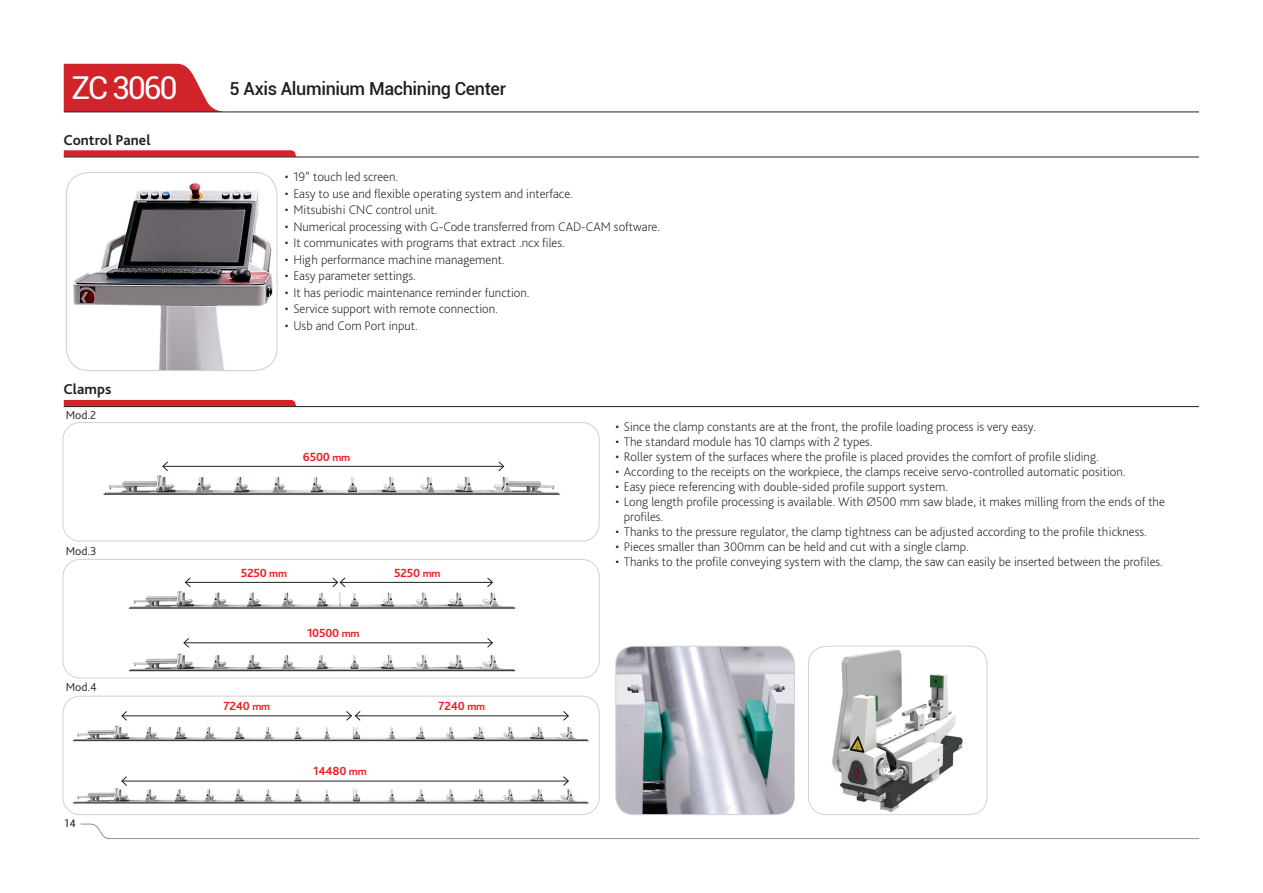
<style>
.page{position:relative;width:1263px;height:893px;background:#fff}
.page>*{position:absolute;margin:0;border:0;box-sizing:border-box;transform-origin:0 0}
.t1{font:31.5px "Roboto";letter-spacing:-.06em;color:#fff}
.t2{font:500 18px "Roboto";letter-spacing:-.02em;color:#231f20}
.t3{font:700 15px "Bliss Pro";color:#231f20}
.t4{font:200 13.05px/15px "Bliss Pro";color:#231f20}
.t5{font:700 12.3px "Bliss Pro";letter-spacing:-.02em;color:#ee1d23}
.t6{font:300 12px "Bliss Pro";color:#231f20}
.t7{font:10.5px "Roboto";color:#231f20}
.s1{font-size:10.8px}
</style>
<div class="page">
<svg style="left:64px;top:64px;width:160px;height:48px;background:#d54349"></svg>
<hr style="left:64px;top:112px;width:1135px;height:1px;background:#1f2223">
<svg style="left:80px;top:823px;width:1120px;height:16px"></svg>
<img style="left:66px;top:172px;width:211px;height:199px">
<div style="left:66px;top:172px;width:212px;height:199px;border:1px solid #ced3d7;border-radius:23px"></div>
<svg style="left:64px;top:150px;width:232px;height:7px;background:#c83037"></svg>
<svg style="left:64px;top:400px;width:232px;height:6px"></svg>
<hr style="left:64px;top:157px;width:1135px;height:1px;background:#231f20">
<hr style="left:64px;top:406px;width:1135px;height:1px;background:#231f20">
<img style="left:63px;top:423px;width:535px;height:117px">
<div style="left:63px;top:422px;width:537px;height:120px;border:1px solid #ced3d7;border-radius:17px"></div>
<img style="left:63px;top:559px;width:535px;height:119px">
<div style="left:63px;top:559px;width:537px;height:119px;border:1px solid #ced3d7;border-radius:17px"></div>
<img style="left:63px;top:696px;width:535px;height:119px">
<div style="left:63px;top:696px;width:537px;height:119px;border:1px solid #ced3d7;border-radius:17px"></div>
<img style="left:616px;top:646px;width:178px;height:169px">
<div style="left:615px;top:646px;width:180px;height:169px;border:1px solid #ced3d7;border-radius:18px"></div>
<img style="left:808px;top:646px;width:179px;height:169px">
<div style="left:808px;top:646px;width:179px;height:169px;border:1px solid #ced3d7;border-radius:18px"></div>
<hr style="left:185px;top:582px;width:153px;height:1px;background:#231f20">
<svg style="left:185px;top:577px;width:6px;height:10px"></svg>
<hr style="left:122px;top:716px;width:229px;height:1px;background:#231f20">
<svg style="left:121px;top:711px;width:6px;height:10px"></svg>
<hr style="left:122px;top:781px;width:446px;height:1px;background:#231f20">
<svg style="left:121px;top:776px;width:6px;height:10px"></svg>
<svg style="left:563px;top:776px;width:6px;height:10px"></svg>
<hr style="left:340px;top:582px;width:152px;height:1px;background:#231f20">
<svg style="left:332px;top:577px;width:14px;height:10px"></svg>
<svg style="left:487px;top:577px;width:6px;height:10px"></svg>
<hr style="left:355px;top:716px;width:213px;height:1px;background:#231f20">
<svg style="left:346px;top:711px;width:15px;height:10px"></svg>
<svg style="left:563px;top:711px;width:6px;height:10px"></svg>
<hr style="left:163px;top:466px;width:341px;height:1px;background:#231f20">
<svg style="left:162px;top:461px;width:6px;height:10px"></svg>
<svg style="left:498px;top:461px;width:6px;height:10px"></svg>
<hr style="left:184px;top:643px;width:308px;height:1px;background:#231f20">
<svg style="left:183px;top:638px;width:6px;height:10px"></svg>
<svg style="left:487px;top:638px;width:6px;height:10px"></svg>
<h1 class="t1" style="left:72px;top:66px;width:107px">ZC 3060</h1>
<p class="t3" style="left:64px;top:130px;width:89px">Control Panel</p>
<p class="t3" style="left:64px;top:380px;width:49px">Clamps</p>
<p class="t6" style="left:66px;top:408px;width:32px">Mod.2</p>
<p class="t6" style="left:66px;top:544px;width:32px">Mod.3</p>
<p class="t6" style="left:66px;top:679px;width:33px">Mod.4</p>
<p class="t7" style="left:64px;top:816px;width:13px">14</p>
<h2 class="t2" style="left:230px;top:76px;width:278px">5 Axis Aluminium Machining Center</h2>
<p class="t4" style="left:285px;top:169px;width:115px">• 19” touch led screen.</p>
<p class="t4" style="left:285px;top:185px;width:290px">• Easy to use and flexible operating system and interface.</p>
<p class="t4" style="left:285px;top:202px;width:154px">• Mitsubishi CNC control unit.</p>
<p class="t4" style="left:285px;top:218px;width:377px">• Numerical processing with G-Code transferred from CAD-CAM software.</p>
<p class="t4" style="left:285px;top:235px;width:282px">• It communicates with programs that extract .ncx files.</p>
<p class="t4" style="left:285px;top:251px;width:221px">• High performance machine management.</p>
<p class="t4" style="left:285px;top:268px;width:132px">• Easy parameter settings.</p>
<p class="t4" style="left:285px;top:284px;width:246px">• It has periodic maintenance reminder function.</p>
<p class="t4" style="left:285px;top:301px;width:215px">• Service support with remote connection.</p>
<p class="t4" style="left:285px;top:317px;width:134px">• Usb and Com Port input.</p>
<p class="t5" style="left:303px;top:449px;width:49px">6500 <span class="s1">mm</span></p>
<p class="t5" style="left:241px;top:565px;width:48px">5250 <span class="s1">mm</span></p>
<p class="t5" style="left:307px;top:625px;width:54px">10500 <span class="s1">mm</span></p>
<p class="t5" style="left:394px;top:565px;width:48px">5250 <span class="s1">mm</span></p>
<p class="t5" style="left:224px;top:698px;width:48px">7240 <span class="s1">mm</span></p>
<p class="t5" style="left:438px;top:698px;width:48px">7240 <span class="s1">mm</span></p>
<p class="t5" style="left:313px;top:764px;width:55px">14480 <span class="s1">mm</span></p>
<p class="t4" style="left:615px;top:419px;width:422px">• Since the clamp constants are at the front, the profile loading process is very easy.</p>
<p class="t4" style="left:615px;top:434px;width:259px">• The standard module has 10 clamps with 2 types.</p>
<p class="t4" style="left:615px;top:449px;width:485px">• Roller system of the surfaces where the profile is placed provides the comfort of profile sliding.</p>
<p class="t4" style="left:615px;top:464px;width:512px">• According to the receipts on the workpiece, the clamps receive servo-controlled automatic position.</p>
<p class="t4" style="left:615px;top:479px;width:334px">• Easy piece referencing with double-sided profile support system.</p>
<p class="t4" style="left:624px;top:494px;width:543px;text-indent:-9px">• Long length profile processing is available. With Ø500 mm saw blade, it makes milling from the ends of the profiles.</p>
<p class="t4" style="left:615px;top:524px;width:533px">• Thanks to the pressure regulator, the clamp tightness can be adjusted according to the profile thickness.</p>
<p class="t4" style="left:615px;top:539px;width:355px">• Pieces smaller than 300mm can be held and cut with a single clamp.</p>
<p class="t4" style="left:615px;top:554px;width:549px">• Thanks to the profile conveying system with the clamp, the saw can easily be inserted between the profiles.</p>
</div>
